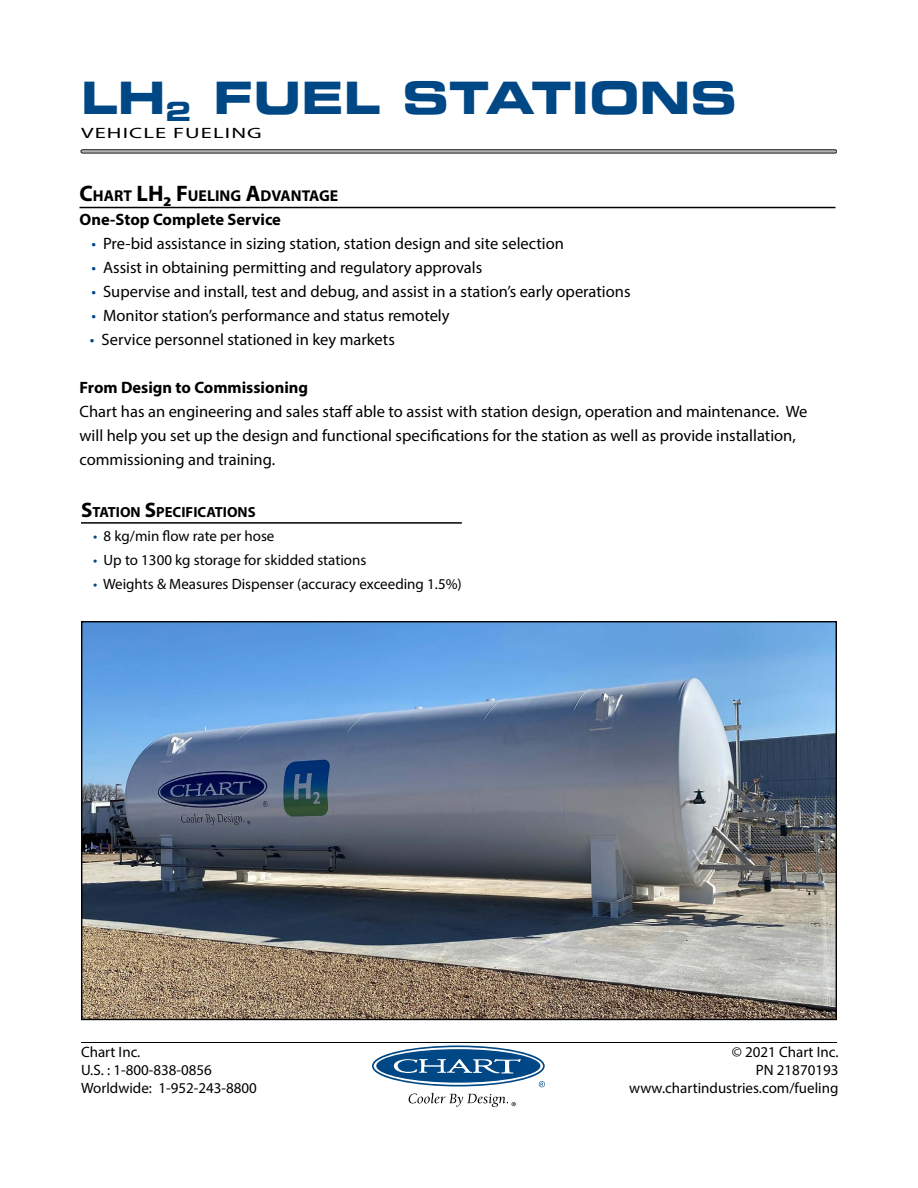
<style>
.page{position:relative;width:918px;height:1188px;background:#fff}
.page>*{position:absolute;margin:0;border:0;box-sizing:border-box;transform-origin:0 0}
.t1{font:45px "Eurostile LT Bold Extended Two";color:#004785}
.t2{font:16.5px/24px "Myriad Pro";color:#000101}
.t3{font:16.5px "Myriad Pro";color:#000}
.t4{font:700 16.5px "Myriad Pro";color:#000101}
.t5{font:700 16.5px "Myriad Pro";color:#000}
.t6{font:700 15.75px "Myriad Pro";color:#000}
.t7{font:15px/18px "Myriad Pro";color:#000}
.t8{font:15px "Myriad Pro";letter-spacing:.05em;color:#000;scale:1.5 1}
.t9{font:700 14.7px "Myriad Pro";color:#000}
.s1{font-size:22.5px}
.s2{color:#004785}
.s3{font-size:21px}
</style>
<div class="page">
<hr style="left:81px;top:1042px;width:756px;height:1px;background:#000">
<svg style="left:372px;top:1046px;width:173px;height:41px"></svg>
<svg style="left:409px;top:1093px;width:107px;height:14px"></svg>
<svg style="left:81px;top:150px;width:756px;height:3px;background:#939597"></svg>
<hr style="left:81px;top:522px;width:381px;height:2px;background:#000">
<img style="left:83px;top:623px;width:752px;height:395px">
<hr style="left:80px;top:207px;width:756px;height:1px;background:#000">
<h1 class="t1" style="left:81px;top:66px;width:658px">LH<sub>2</sub> FUEL STATIONS</h1>
<p class="t8" style="left:81px;top:123px;width:122px">VEHICLE FUELING</p>
<p class="t6" style="left:80px;top:186px;width:260px"><span class="s1">C</span>HART <span class="s1">LH</span><span class="s1">2</span> <span class="s1">F</span> UELING <span class="s1">A</span>DVANTAGE</p>
<p class="t5" style="left:80px;top:209px;width:203px">One-Stop Complete Service</p>
<p class="t3" style="left:91px;top:234px;width:474px"><span class="s2">•</span> Pre-bid assistance in sizing station, station design and site selection</p>
<p class="t3" style="left:91px;top:258px;width:392px"><span class="s2">•</span> Assist in obtaining permitting and regulatory approvals</p>
<p class="t3" style="left:91px;top:282px;width:541px"><span class="s2">•</span> Supervise and install, test and debug, and assist in a station’s early operations</p>
<p class="t3" style="left:91px;top:306px;width:360px"><span class="s2">•</span> Monitor station’s performance and status remotely</p>
<p class="t2" style="left:90px;top:328px;width:306px"><span class="s2">•</span> Service personnel stationed in key markets</p>
<p class="t4" style="left:80px;top:377px;width:230px">From Design to Commissioning</p>
<p class="t2" style="left:80px;top:400px;width:729px">Chart has an engineering and sales staff able to assist with station design, operation and maintenance. We will help you set up the design and functional specifications for the station as well as provide installation, commissioning and training.</p>
<p class="t9" style="left:81px;top:502px;width:175px"><span class="s3">S</span>TATION <span class="s3">S</span>PECIFICATIONS</p>
<p class="t7" style="left:93px;top:526px;width:183px"><span class="s2">•</span> 8 kg/min flow rate per hose</p>
<p class="t7" style="left:93px;top:550px;width:275px"><span class="s2">•</span> Up to 1300 kg storage for skidded stations</p>
<p class="t7" style="left:93px;top:574px;width:370px"><span class="s2">•</span> Weights &amp; Measures Dispenser (accuracy exceeding 1.5%)</p>
<p class="t7" style="left:81px;top:1043px;width:177px">Chart Inc.<br>U.S. : 1-800-838-0856<br>Worldwide: 1-952-243-8800</p>
<p class="t7" style="left:629px;top:1043px;width:211px;text-align:right">© 2021 Chart Inc.<br>PN 21870193 www.chartindustries.com/fueling</p>
</div>
